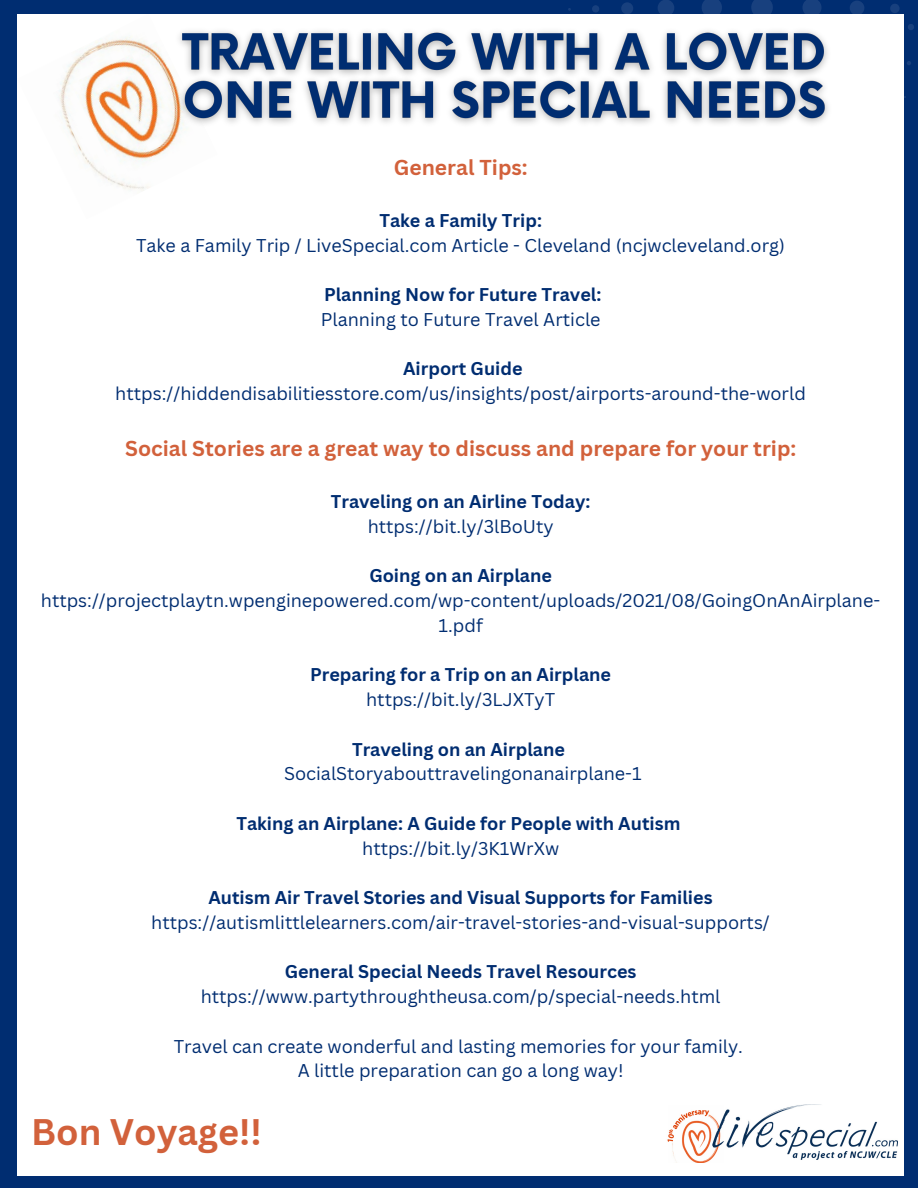
<style>
.page{position:relative;width:918px;height:1188px;background:#002d71}
.page>*{position:absolute;margin:0;border:0;box-sizing:border-box;transform-origin:0 0}
.t1{font:700 36px "Canva Sans";color:#d2613b}
.t2{font:700 21px "Canva Sans";color:#d2613b}
.t3{font:18px/24.8px "Canva Sans";color:#002d71;text-align:center}
.t4{font:700 18px "Canva Sans";color:#002d71}
</style>
<div class="page">
<div style="left:592px;top:5px;width:7px;height:8px;background:#18407e;border-radius:50%"></div>
<div style="left:621px;top:2px;width:12px;height:12px;background:#18407e;border-radius:50%"></div>
<div style="left:658px;top:0;width:16px;height:16px;background:#18407e;border-radius:50%"></div>
<svg style="left:702px;top:0;width:20px;height:14px"></svg>
<svg style="left:751px;top:0;width:22px;height:14px"></svg>
<svg style="left:802px;top:0;width:20px;height:14px"></svg>
<div style="left:850px;top:1px;width:14px;height:14px;background:#18407e;border-radius:50%"></div>
<div style="left:890px;top:4px;width:10px;height:9px;background:#18407e;border-radius:50%"></div>
<svg style="left:908px;top:24px;width:6px;height:6px"></svg>
<svg style="left:907px;top:61px;width:4px;height:4px"></svg>
<div style="left:17px;top:14px;width:887px;height:1162px;background:#fff"></div>
<img style="left:667px;top:1104px;width:230px;height:58px">
<img style="left:59px;top:36px;width:111px;height:155px">
<img style="left:170px;top:31px;width:658px;height:114px">
<p class="t2" style="left:394px;top:153px;width:135px">General Tips:</p>
<p class="t4" style="left:379px;top:208px;width:164px">Take a Family Trip:</p>
<p class="t3" style="left:136px;top:232px;width:650px">Take a Family Trip / LiveSpecial.com Article - Cleveland (ncjwcleveland.org)</p>
<p class="t4" style="left:324px;top:282px;width:279px">Planning Now for Future Travel:</p>
<p class="t3" style="left:321px;top:307px;width:281px">Planning to Future Travel Article</p>
<p class="t4" style="left:403px;top:356px;width:121px">Airport Guide</p>
<p class="t3" style="left:115px;top:381px;width:692px">https://hiddendisabilitiesstore.com/us/insights/post/airports-around-the-world</p>
<p class="t2" style="left:125px;top:434px;width:673px">Social Stories are a great way to discuss and prepare for your trip:</p>
<p class="t4" style="left:331px;top:489px;width:261px">Traveling on an Airline Today:</p>
<p class="t3" style="left:368px;top:514px;width:187px">https://bit.ly/3lBoUty</p>
<p class="t4" style="left:369px;top:563px;width:184px">Going on an Airplane</p>
<p class="t3" style="left:41px;top:588px;width:841px">https://projectplaytn.wpenginepowered.com/wp-content/uploads/2021/08/GoingOnAnAirplane-<br>1.pdf</p>
<p class="t4" style="left:310px;top:662px;width:303px">Preparing for a Trip on an Airplane</p>
<p class="t3" style="left:366px;top:687px;width:191px">https://bit.ly/3LJXTyT</p>
<p class="t4" style="left:352px;top:736px;width:214px">Traveling on an Airplane</p>
<p class="t3" style="left:284px;top:761px;width:359px">SocialStoryabouttravelingonanairplane-1</p>
<p class="t4" style="left:236px;top:811px;width:446px">Taking an Airplane: A Guide for People with Autism</p>
<p class="t3" style="left:362px;top:835px;width:199px">https://bit.ly/3K1WrXw</p>
<p class="t4" style="left:208px;top:885px;width:506px">Autism Air Travel Stories and Visual Supports for Families</p>
<p class="t3" style="left:151px;top:910px;width:620px">https://autismlittlelearners.com/air-travel-stories-and-visual-supports/</p>
<p class="t4" style="left:285px;top:959px;width:353px">General Special Needs Travel Resources</p>
<p class="t3" style="left:201px;top:984px;width:521px">https://www.partythroughtheusa.com/p/special-needs.html</p>
<p class="t3" style="left:174px;top:1033px;width:571px">Travel can create wonderful and lasting memories for your family.<br>A little preparation can go a long way!</p>
<h1 class="t1" style="left:31px;top:1106px;width:232px">Bon Voyage!!</h1>
</div>
